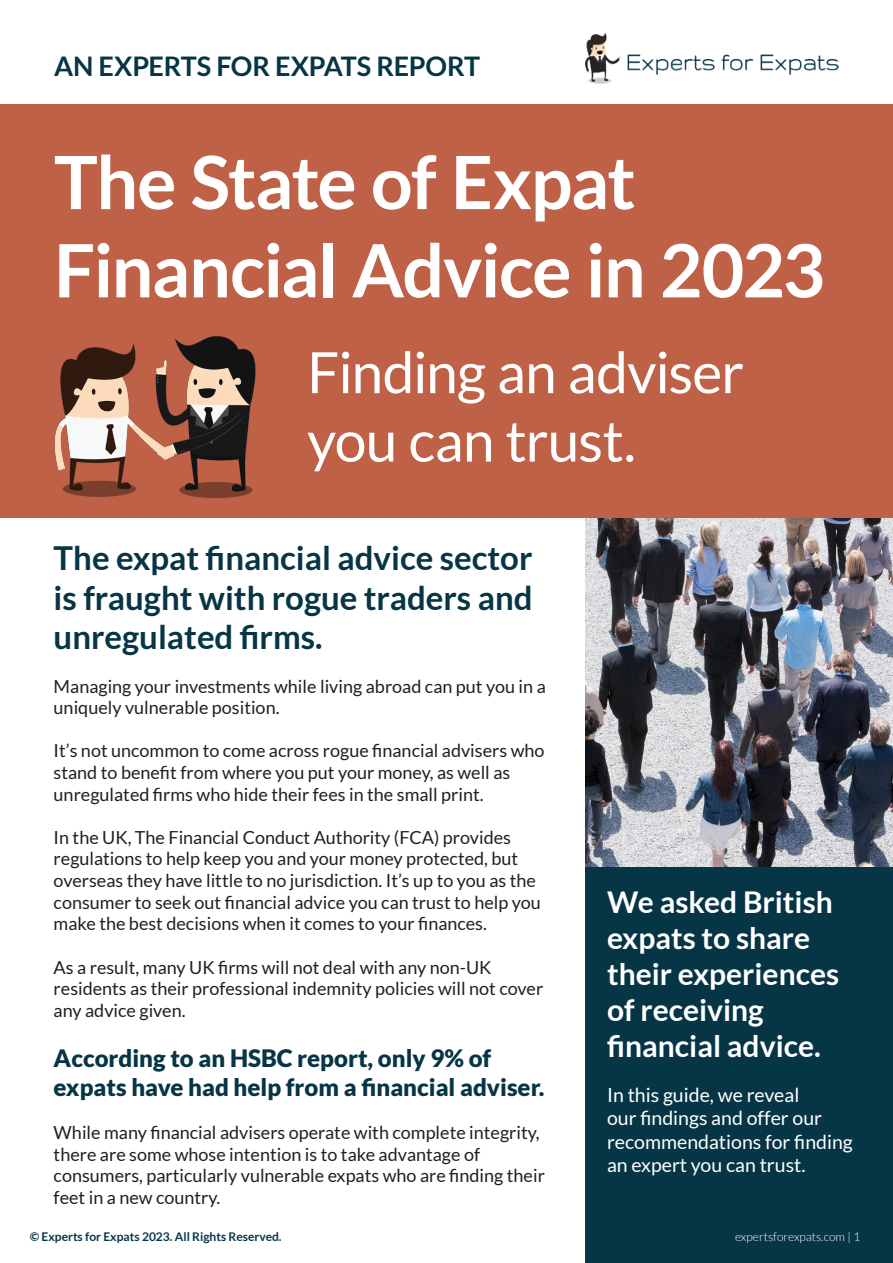
<style>
.page{position:relative;width:893px;height:1263px;background:#fff}
.page>*{position:absolute;margin:0;border:0;box-sizing:border-box;transform-origin:0 0}
.t1{font:700 73.5px/88.2px "Lato";letter-spacing:-.02em;color:#fff}
.t2{font:57px/68.4px "Lato";letter-spacing:-.015em;color:#fff}
.t3{font:700 33px/39.6px "Lato";color:#063546;text-align:justify}
.t4{font:700 30px/36px "Lato";color:#fff}
.t5{font:700 27px "Lato";letter-spacing:-.01em;color:#063546}
.t6{font:900 24px/28.8px "Lato";color:#063546}
.t7{font:19.5px/23.4px "Lato";color:#fff}
.t8{font:18px/21.6px "Lato";color:#231f20}
.t9{font:700 12px "Lato";color:#063546}
.t10{font:300 12px "Lato";color:#fff}
</style>
<div class="page">
<img style="left:586px;top:518px;width:307px;height:349px">
<div style="left:0;top:104px;width:893px;height:414px;background:#be6147"></div>
<div style="left:586px;top:867px;width:307px;height:396px;background:#063546"></div>
<img style="left:586px;top:33px;width:253px;height:50px">
<img style="left:54px;top:336px;width:202px;height:163px">
<h3 class="t5" style="left:54px;top:50px;width:428px">AN EXPERTS FOR EXPATS REPORT</h3>
<h1 class="t1" style="left:54px;top:137px;width:772px">The State of Expat<br>Financial Advice in 2023</h1>
<h2 class="t2" style="left:307px;top:338px;width:439px">Finding an adviser you can trust.</h2>
<h3 class="t3" style="left:54px;top:538px;width:480px">The expat financial advice sector is fraught with rogue traders and unregulated firms.</h3>
<p class="t8" style="left:54px;top:675px;width:494px">Managing your investments while living abroad can put you in a uniquely vulnerable position.</p>
<p class="t8" style="left:54px;top:740px;width:492px">It’s not uncommon to come across rogue financial advisers who stand to benefit from where you put your money, as well as unregulated firms who hide their fees in the small print.</p>
<p class="t8" style="left:54px;top:826px;width:489px">In the UK, The Financial Conduct Authority (FCA) provides regulations to help keep you and your money protected, but overseas they have little to no jurisdiction. It’s up to you as the consumer to seek out financial advice you can trust to help you make the best decisions when it comes to your finances.</p>
<p class="t8" style="left:54px;top:956px;width:491px">As a result, many UK firms will not deal with any non-UK residents as their professional indemnity policies will not cover any advice given.</p>
<h3 class="t6" style="left:54px;top:1043px;width:492px">According to an HSBC report, only 9% of expats have had help from a financial adviser.</h3>
<p class="t8" style="left:54px;top:1122px;width:493px">While many financial advisers operate with complete integrity, there are some whose intention is to take advantage of consumers, particularly vulnerable expats who are finding their feet in a new country.</p>
<h3 class="t4" style="left:607px;top:883px;width:234px">We asked British expats to share their experiences of receiving financial advice.</h3>
<p class="t7" style="left:607px;top:1083px;width:247px">In this guide, we reveal<br>our findings and offer our recommendations for finding an expert you can trust.</p>
<p class="t9" style="left:30px;top:1229px;width:253px">© Experts for Expats 2023. All Rights Reserved.</p>
<p class="t10" style="left:735px;top:1230px;width:127px">expertsforexpats.com | 1</p>
</div>
